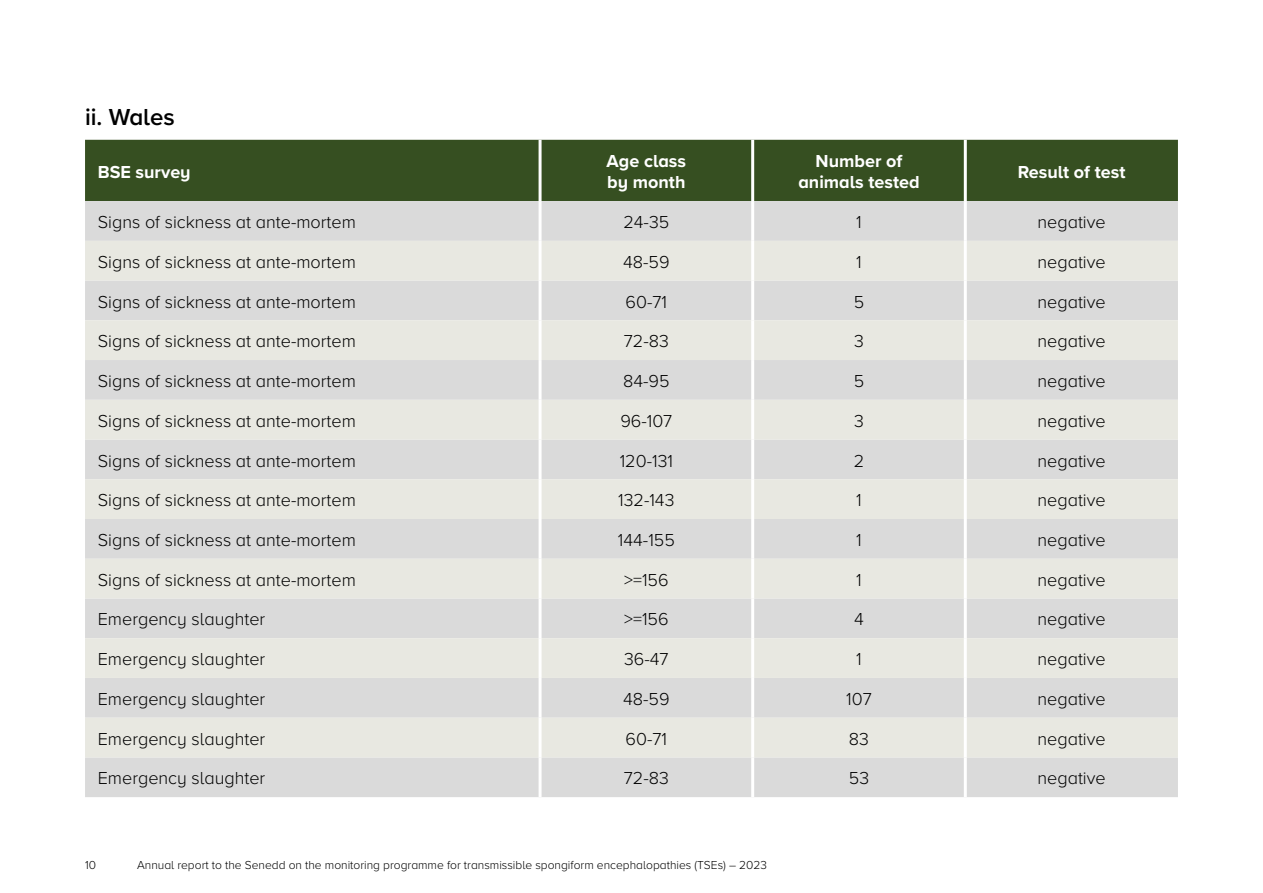
<style>
.page{position:relative;width:1263px;height:893px;background:#fff}
.page>*{position:absolute;margin:0;border:0;box-sizing:border-box;transform-origin:0 0}
.H2_Sub_Heading{font:600 24px "Proxima Nova";color:#000}
.Table_Text_Left{font:300 18px "Proxima Nova";color:#000}
.Table_Text_Centred{font:300 18px "Proxima Nova";color:#000}
.Table_Heading_Centred{font:700 18px/21.6px "Proxima Nova";color:#fff}
.Body{font:700 18px "Proxima Nova";color:#fff}
.t1{font:300 12px "Proxima Nova";color:#000}
</style>
<div class="page">
<div style="left:85px;top:140px;width:1093px;height:61px;background:#364f21"></div>
<div style="left:85px;top:201px;width:1093px;height:596px;background:#dadada"></div>
<svg style="left:85px;top:241px;width:1093px;height:516px;background:#e1e1dd"></svg>
<svg style="left:538px;top:140px;width:4px;height:61px"></svg>
<hr style="left:751px;top:140px;width:3px;height:61px;background:#fff">
<hr style="left:964px;top:140px;width:3px;height:61px;background:#fff">
<hr style="left:538px;top:201px;width:4px;height:40px;background:#f4f4f4">
<hr style="left:751px;top:201px;width:3px;height:40px;background:#fff">
<hr style="left:964px;top:201px;width:3px;height:40px;background:#fff">
<hr style="left:538px;top:241px;width:4px;height:40px;background:#f7f7f5">
<hr style="left:751px;top:241px;width:3px;height:40px;background:#fff">
<hr style="left:964px;top:241px;width:3px;height:40px;background:#fff">
<svg style="left:538px;top:281px;width:4px;height:39px"></svg>
<hr style="left:751px;top:281px;width:3px;height:39px;background:#fff">
<hr style="left:964px;top:281px;width:3px;height:39px;background:#fff">
<hr style="left:538px;top:320px;width:4px;height:40px;background:#f7f7f5">
<hr style="left:751px;top:320px;width:3px;height:40px;background:#fff">
<hr style="left:964px;top:320px;width:3px;height:40px;background:#fff">
<hr style="left:538px;top:360px;width:4px;height:40px;background:#f4f4f4">
<hr style="left:751px;top:360px;width:3px;height:40px;background:#fff">
<hr style="left:964px;top:360px;width:3px;height:40px;background:#fff">
<hr style="left:538px;top:400px;width:4px;height:39px;background:#fafaf8">
<hr style="left:751px;top:400px;width:3px;height:39px;background:#fff">
<hr style="left:964px;top:400px;width:3px;height:39px;background:#fff">
<svg style="left:538px;top:439px;width:4px;height:40px"></svg>
<hr style="left:751px;top:439px;width:3px;height:40px;background:#fff">
<hr style="left:964px;top:439px;width:3px;height:40px;background:#fff">
<hr style="left:538px;top:479px;width:4px;height:40px;background:#f8f8f6">
<hr style="left:751px;top:479px;width:3px;height:40px;background:#fff">
<hr style="left:964px;top:479px;width:3px;height:40px;background:#fff">
<hr style="left:538px;top:519px;width:4px;height:40px;background:#f5f5f4">
<hr style="left:751px;top:519px;width:3px;height:40px;background:#fff">
<hr style="left:964px;top:519px;width:3px;height:40px;background:#fff">
<hr style="left:538px;top:559px;width:4px;height:39px;background:#fafaf8">
<hr style="left:751px;top:559px;width:3px;height:39px;background:#fff">
<hr style="left:964px;top:559px;width:3px;height:39px;background:#fff">
<svg style="left:538px;top:598px;width:4px;height:40px"></svg>
<hr style="left:751px;top:598px;width:3px;height:40px;background:#fff">
<hr style="left:964px;top:598px;width:3px;height:40px;background:#fff">
<hr style="left:538px;top:638px;width:4px;height:40px;background:#f8f8f6">
<hr style="left:751px;top:638px;width:3px;height:40px;background:#fff">
<hr style="left:964px;top:638px;width:3px;height:40px;background:#fff">
<hr style="left:538px;top:678px;width:4px;height:40px;background:#f4f4f4">
<hr style="left:751px;top:678px;width:3px;height:40px;background:#fff">
<hr style="left:964px;top:678px;width:3px;height:40px;background:#fff">
<hr style="left:538px;top:718px;width:4px;height:39px;background:#fafaf8">
<hr style="left:751px;top:718px;width:3px;height:39px;background:#fff">
<hr style="left:964px;top:718px;width:3px;height:39px;background:#fff">
<svg style="left:538px;top:757px;width:4px;height:40px"></svg>
<hr style="left:751px;top:757px;width:3px;height:40px;background:#fff">
<hr style="left:964px;top:757px;width:3px;height:40px;background:#fff">
<h2 class="H2_Sub_Heading" style="left:85px;top:99px;width:91px">ii. Wales</h2>
<p class="Body" style="left:98px;top:158px;width:94px">BSE survey</p>
<p class="Table_Heading_Centred" style="left:607px;top:150px;width:81px">Age class by month</p>
<p class="Table_Heading_Centred" style="left:798px;top:150px;width:123px;text-align:center">Number of animals tested</p>
<p class="Table_Heading_Centred" style="left:1018px;top:160px;width:109px">Result of test</p>
<p class="Table_Text_Left" style="left:98px;top:209px;width:260px">Signs of sickness at ante-mortem</p>
<p class="Table_Text_Centred" style="left:623px;top:209px;width:47px">24-35</p>
<p class="Table_Text_Centred" style="left:856px;top:209px;width:7px">1</p>
<p class="Table_Text_Centred" style="left:1037px;top:209px;width:70px">negative</p>
<p class="Table_Text_Left" style="left:98px;top:248px;width:260px">Signs of sickness at ante-mortem</p>
<p class="Table_Text_Centred" style="left:623px;top:248px;width:48px">48-59</p>
<p class="Table_Text_Centred" style="left:856px;top:248px;width:7px">1</p>
<p class="Table_Text_Centred" style="left:1037px;top:248px;width:70px">negative</p>
<p class="Table_Text_Left" style="left:98px;top:288px;width:260px">Signs of sickness at ante-mortem</p>
<p class="Table_Text_Centred" style="left:626px;top:288px;width:43px">60-71</p>
<p class="Table_Text_Centred" style="left:854px;top:288px;width:12px">5</p>
<p class="Table_Text_Centred" style="left:1037px;top:288px;width:70px">negative</p>
<p class="Table_Text_Left" style="left:98px;top:328px;width:260px">Signs of sickness at ante-mortem</p>
<p class="Table_Text_Centred" style="left:624px;top:328px;width:46px">72-83</p>
<p class="Table_Text_Centred" style="left:854px;top:328px;width:11px">3</p>
<p class="Table_Text_Centred" style="left:1037px;top:328px;width:70px">negative</p>
<p class="Table_Text_Left" style="left:98px;top:368px;width:260px">Signs of sickness at ante-mortem</p>
<p class="Table_Text_Centred" style="left:623px;top:368px;width:48px">84-95</p>
<p class="Table_Text_Centred" style="left:854px;top:368px;width:12px">5</p>
<p class="Table_Text_Centred" style="left:1037px;top:368px;width:70px">negative</p>
<p class="Table_Text_Left" style="left:98px;top:407px;width:260px">Signs of sickness at ante-mortem</p>
<p class="Table_Text_Centred" style="left:620px;top:407px;width:53px">96-107</p>
<p class="Table_Text_Centred" style="left:854px;top:407px;width:11px">3</p>
<p class="Table_Text_Centred" style="left:1037px;top:407px;width:70px">negative</p>
<p class="Table_Text_Left" style="left:98px;top:447px;width:260px">Signs of sickness at ante-mortem</p>
<p class="Table_Text_Centred" style="left:620px;top:447px;width:55px">120-131</p>
<p class="Table_Text_Centred" style="left:854px;top:447px;width:12px">2</p>
<p class="Table_Text_Centred" style="left:1037px;top:447px;width:70px">negative</p>
<p class="Table_Text_Left" style="left:98px;top:487px;width:260px">Signs of sickness at ante-mortem</p>
<p class="Table_Text_Centred" style="left:618px;top:487px;width:58px">132-143</p>
<p class="Table_Text_Centred" style="left:856px;top:487px;width:7px">1</p>
<p class="Table_Text_Centred" style="left:1037px;top:487px;width:70px">negative</p>
<p class="Table_Text_Left" style="left:98px;top:527px;width:260px">Signs of sickness at ante-mortem</p>
<p class="Table_Text_Centred" style="left:618px;top:527px;width:58px">144-155</p>
<p class="Table_Text_Centred" style="left:856px;top:527px;width:7px">1</p>
<p class="Table_Text_Centred" style="left:1037px;top:527px;width:70px">negative</p>
<p class="Table_Text_Left" style="left:98px;top:566px;width:260px">Signs of sickness at ante-mortem</p>
<p class="Table_Text_Centred" style="left:624px;top:566px;width:46px">&gt;=156</p>
<p class="Table_Text_Centred" style="left:856px;top:566px;width:7px">1</p>
<p class="Table_Text_Centred" style="left:1037px;top:566px;width:70px">negative</p>
<p class="Table_Text_Left" style="left:98px;top:606px;width:169px">Emergency slaughter</p>
<p class="Table_Text_Centred" style="left:624px;top:606px;width:46px">&gt;=156</p>
<p class="Table_Text_Centred" style="left:854px;top:606px;width:11px">4</p>
<p class="Table_Text_Centred" style="left:1037px;top:606px;width:70px">negative</p>
<p class="Table_Text_Left" style="left:98px;top:646px;width:169px">Emergency slaughter</p>
<p class="Table_Text_Centred" style="left:624px;top:646px;width:46px">36-47</p>
<p class="Table_Text_Centred" style="left:856px;top:646px;width:7px">1</p>
<p class="Table_Text_Centred" style="left:1037px;top:646px;width:70px">negative</p>
<p class="Table_Text_Left" style="left:98px;top:685px;width:169px">Emergency slaughter</p>
<p class="Table_Text_Centred" style="left:623px;top:685px;width:48px">48-59</p>
<p class="Table_Text_Centred" style="left:846px;top:685px;width:27px">107</p>
<p class="Table_Text_Centred" style="left:1037px;top:685px;width:70px">negative</p>
<p class="Table_Text_Left" style="left:98px;top:725px;width:169px">Emergency slaughter</p>
<p class="Table_Text_Centred" style="left:626px;top:725px;width:43px">60-71</p>
<p class="Table_Text_Centred" style="left:849px;top:725px;width:22px">83</p>
<p class="Table_Text_Centred" style="left:1037px;top:725px;width:70px">negative</p>
<p class="Table_Text_Left" style="left:98px;top:765px;width:169px">Emergency slaughter</p>
<p class="Table_Text_Centred" style="left:624px;top:765px;width:46px">72-83</p>
<p class="Table_Text_Centred" style="left:849px;top:765px;width:22px">53</p>
<p class="Table_Text_Centred" style="left:1037px;top:765px;width:70px">negative</p>
<p class="t1" style="left:85px;top:856px;width:12px">10</p>
<p class="t1" style="left:137px;top:856px;width:631px">Annual report to the Senedd on the monitoring programme for transmissible spongiform encephalopathies (TSEs) – 2023</p>
</div>
